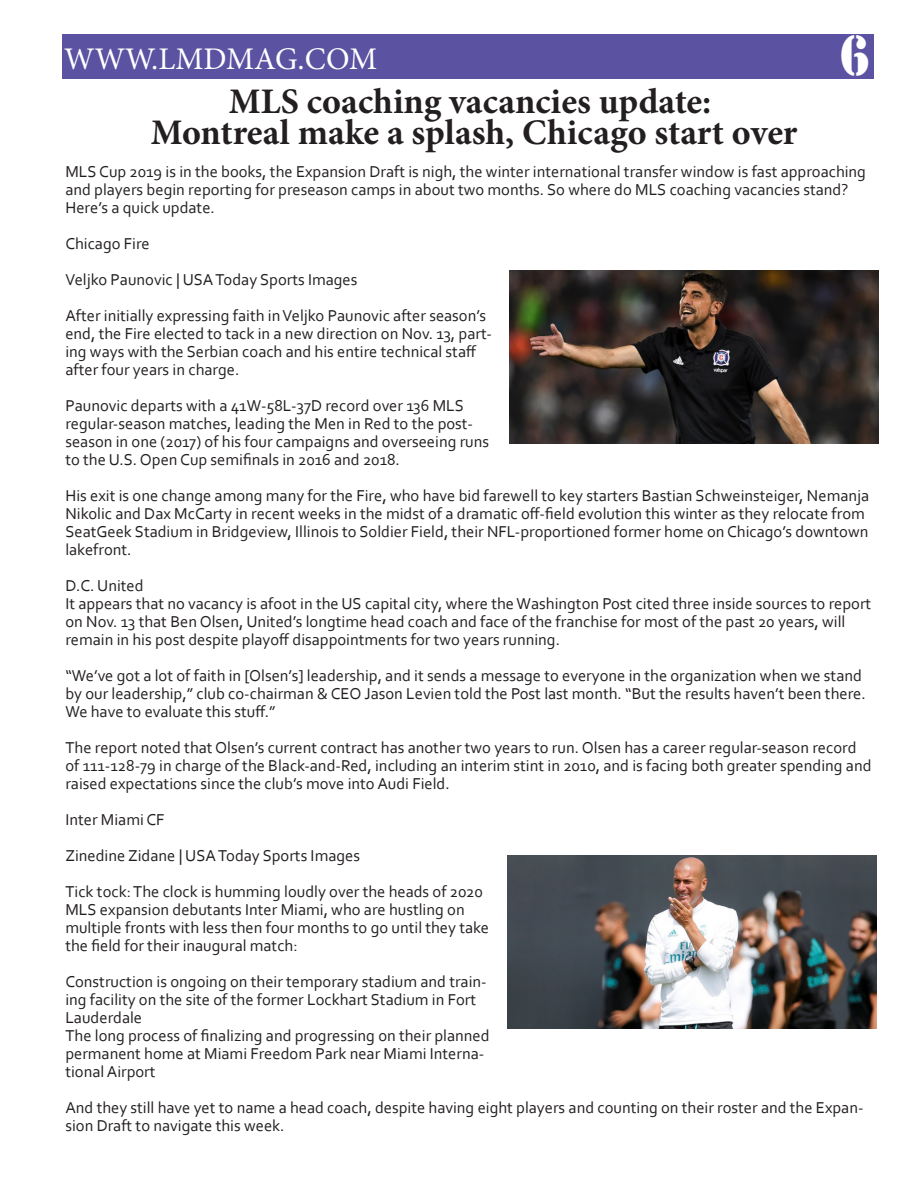
<style>
.page{position:relative;width:918px;height:1188px;background:#fff}
.page>*{position:absolute;margin:0;border:0;box-sizing:border-box;transform-origin:0 0}
.t1{font:52.35px "Stencil Std";color:#fff;scale:.88 1}
.t2{font:700 36px/31.5px "Minion Pro";color:#231f20;text-align:center}
.t3{font:31.5px "Minion Pro";color:#fff}
.t4{font:16.5px/18px "Corbel";color:#231f20}
</style>
<div class="page">
<div style="left:62px;top:34px;width:812px;height:45px;background:#5c52a2"></div>
<img style="left:510px;top:270px;width:368px;height:174px">
<img style="left:508px;top:855px;width:368px;height:174px">
<h3 class="t3" style="left:64px;top:38px;width:315px">WWW.LMDMAG.COM</h3>
<h2 class="t2" style="left:151px;top:85px;width:648px">MLS coaching vacancies update:<br>Montreal make a splash, Chicago start over</h2>
<h1 class="t1" style="left:840px;top:22px;width:34px">6</h1>
<p class="t4" style="left:65px;top:162px;width:802px">MLS Cup 2019 is in the books, the Expansion Draft is nigh, the winter international transfer window is fast approaching and players begin reporting for preseason camps in about two months. So where do MLS coaching vacancies stand?<br>Here’s a quick update.</p>
<p class="t4" style="left:65px;top:225px;width:422px;line-height:36px">Chicago Fire<br>Veljko Paunovic | USA Today Sports Images<br>After initially expressing faith in Veljko Paunovic after season’s</p>
<p class="t4" style="left:65px;top:324px;width:428px">end, the Fire elected to tack in a new direction on Nov. 13, part&shy;ing ways with the Serbian coach and his entire technical staff after four years in charge.</p>
<p class="t4" style="left:65px;top:396px;width:425px">Paunovic departs with a 41W-58L-37D record over 136 MLS regular-season matches, leading the Men in Red to the post&shy;season in one (2017) of his four campaigns and overseeing runs to the U.S. Open Cup semifinals in 2016 and 2018.</p>
<p class="t4" style="left:65px;top:486px;width:805px">His exit is one change among many for the Fire, who have bid farewell to key starters Bastian Schweinsteiger, Nemanja Nikolic and Dax McCarty in recent weeks in the midst of a dramatic off-field evolution this winter as they relocate from SeatGeek Stadium in Bridgeview, Illinois to Soldier Field, their NFL-proportioned former home on Chicago’s downtown lakefront.</p>
<p class="t4" style="left:65px;top:576px;width:807px">D.C. United<br>It appears that no vacancy is afoot in the US capital city, where the Washington Post cited three inside sources to report on Nov. 13 that Ben Olsen, United’s longtime head coach and face of the franchise for most of the past 20 years, will remain in his post despite playoff disappointments for two years running.</p>
<p class="t4" style="left:65px;top:666px;width:802px">“We’ve got a lot of faith in [Olsen’s] leadership, and it sends a message to everyone in the organization when we stand by our leadership,” club co-chairman &amp; CEO Jason Levien told the Post last month. “But the results haven’t been there.<br>We have to evaluate this stuff.”</p>
<p class="t4" style="left:65px;top:738px;width:808px">The report noted that Olsen’s current contract has another two years to run. Olsen has a career regular-season record of 111-128-79 in charge of the Black-and-Red, including an interim stint in 2010, and is facing both greater spending and raised expectations since the club’s move into Audi Field.</p>
<p class="t4" style="left:65px;top:801px;width:419px;line-height:36px">Inter Miami CF<br>Zinedine Zidane | USA Today Sports Images<br>Tick tock: The clock is humming loudly over the heads of 2020</p>
<p class="t4" style="left:65px;top:900px;width:425px">MLS expansion debutants Inter Miami, who are hustling on multiple fronts with less then four months to go until they take the field for their inaugural match:</p>
<p class="t4" style="left:65px;top:972px;width:426px">Construction is ongoing on their temporary stadium and train&shy;ing facility on the site of the former Lockhart Stadium in Fort Lauderdale<br>The long process of finalizing and progressing on their planned permanent home at Miami Freedom Park near Miami Interna&shy;tional Airport</p>
<p class="t4" style="left:65px;top:1098px;width:800px">And they still have yet to name a head coach, despite having eight players and counting on their roster and the Expan&shy;sion Draft to navigate this week.</p>
</div>
